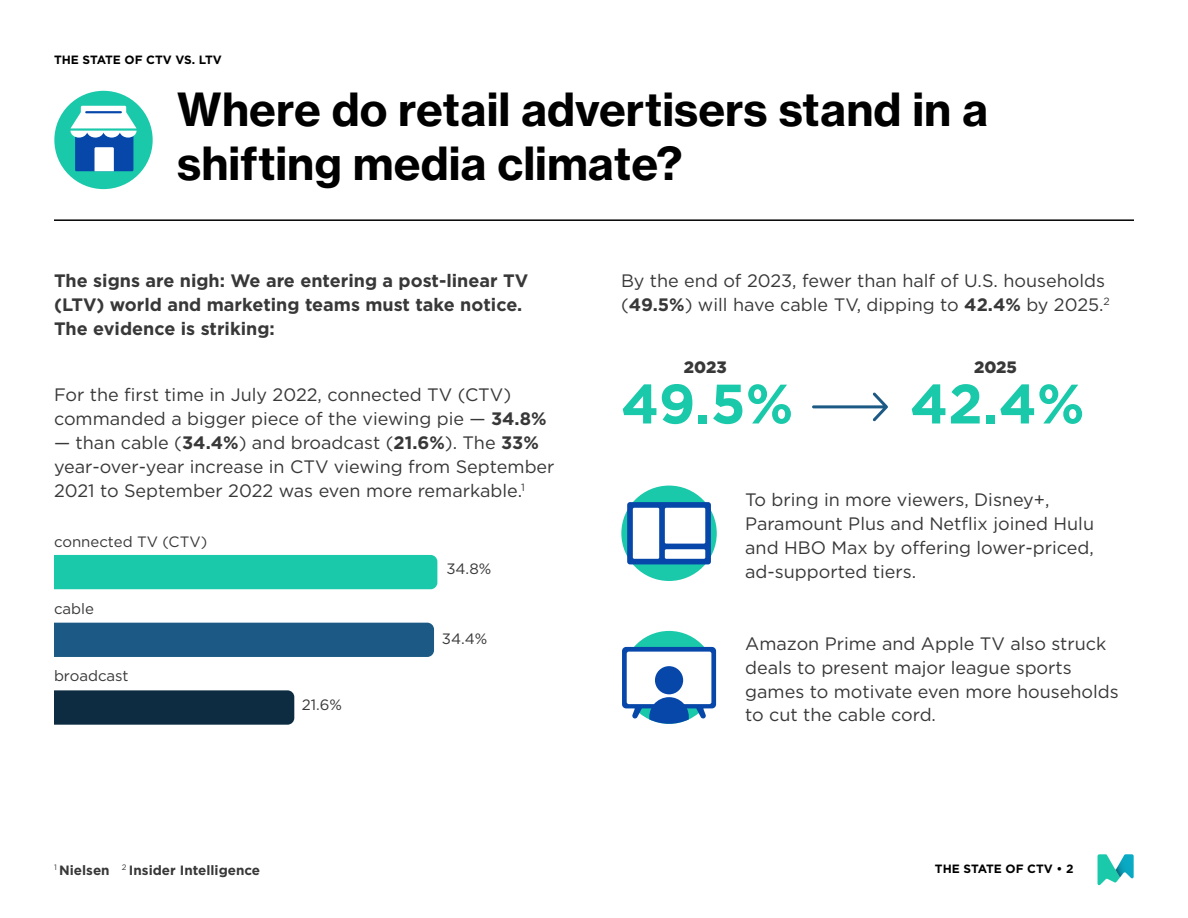
<style>
.page{position:relative;width:1188px;height:918px;background:#fff}
.page>*{position:absolute;margin:0;border:0;box-sizing:border-box;transform-origin:0 0}
.t1{font:700 55.5px "Gotham";color:#1ac9aa}
.t2{font:45px/54px "N Haas Grotesk TX Pro 75 Bd";color:#000}
.t3{font:18px/24px "Gotham";color:#383838}
.t4{font:700 18px/24px "Gotham";color:#383838}
.t5{font:900 16.5px "Gotham";color:#383838}
.t6{font:15px "Gotham";color:#383838}
.t7{font:700 13.5px "Gotham";color:#383838}
.t8{font:700 12px "Gotham";color:#000}
.s1{font-weight:700}
</style>
<div class="page">
<svg style="left:1098px;top:854px;width:36px;height:32px"></svg>
<hr style="left:54px;top:219px;width:1080px;height:2px;background:#000">
<div style="left:54px;top:91px;width:99px;height:98px;background:#1ac9aa;border-radius:50%"></div>
<div style="left:75px;top:132px;width:58px;height:39px;background:#0647a9"></div>
<svg style="left:95px;top:147px;width:19px;height:24px"></svg>
<div style="left:81px;top:106px;width:45px;height:7px;background:#fff"></div>
<hr style="left:86px;top:111px;width:35px;height:2px;background:#0647a9">
<svg style="left:70px;top:112px;width:67px;height:26px"></svg>
<div style="left:54px;top:555px;width:383px;height:34px;background:#1ac9aa"></div>
<div style="left:54px;top:623px;width:380px;height:34px;background:#1c5984"></div>
<div style="left:54px;top:690px;width:240px;height:35px;background:#0d2c41"></div>
<svg style="left:622px;top:631px;width:94px;height:93px"></svg>
<div style="left:655px;top:666px;width:28px;height:28px;background:#0647a9;border-radius:50%"></div>
<div style="left:621px;top:486px;width:96px;height:95px;background:#1ac9aa;border-radius:50%"></div>
<div style="left:627px;top:502px;width:84px;height:62px;background:#0647a9;border-radius:3px"></div>
<div style="left:665px;top:549px;width:40px;height:10px;background:#fff"></div>
<div style="left:665px;top:508px;width:40px;height:36px;background:#fff"></div>
<div style="left:633px;top:508px;width:26px;height:51px;background:#fff"></div>
<svg style="left:812px;top:392px;width:76px;height:29px"></svg>
<p class="t8" style="left:54px;top:51px;width:169px">THE STATE OF CTV VS. LTV</p>
<h2 class="t2" style="left:177px;top:82px;width:813px">Where do retail advertisers stand in a shifting media climate?</h2>
<p class="t4" style="left:54px;top:269px;width:476px">The signs are nigh: We are entering a post-linear TV (LTV) world and marketing teams must take notice.<br>The evidence is striking:</p>
<p class="t3" style="left:54px;top:382px;width:494px">For the first time in July 2022, connected TV (CTV) commanded a bigger piece of the viewing pie — <span class="s1">34.8%</span></p>
<p class="t3" style="left:54px;top:430px;width:502px">— than cable (<span class="s1">34.4%</span>) and broadcast (<span class="s1">21.6%</span>). The <span class="s1">33% </span>year-over-year increase in CTV viewing from September<br>2021 to September 2022 was even more remarkable.<sup>1</sup></p>
<p class="t6" style="left:54px;top:532px;width:155px">connected TV (CTV)</p>
<p class="t6" style="left:54px;top:600px;width:42px">cable</p>
<p class="t6" style="left:54px;top:666px;width:76px">broadcast</p>
<p class="t6" style="left:302px;top:695px;width:42px">21.6%</p>
<p class="t7" style="left:54px;top:861px;width:208px"><sup>1</sup> Nielsen <sup>2</sup> Insider Intelligence</p>
<p class="t6" style="left:446px;top:559px;width:46px">34.8%</p>
<p class="t6" style="left:442px;top:630px;width:47px">34.4%</p>
<p class="t3" style="left:621px;top:268px;width:490px">By the end of 2023, fewer than half of U.S. households (<span class="s1">49.5%</span>) will have cable TV, dipping to <span class="s1">42.4%</span> by 2025.<sup>2</sup></p>
<p class="t5" style="left:684px;top:355px;width:44px">2023</p>
<p class="t5" style="left:974px;top:355px;width:44px">2025</p>
<h1 class="t1" style="left:621px;top:367px;width:174px">49.5%</h1>
<h1 class="t1" style="left:910px;top:367px;width:176px">42.4%</h1>
<p class="t3" style="left:745px;top:487px;width:350px">To bring in more viewers, Disney+, Paramount Plus and Netflix joined Hulu and HBO Max by offering lower-priced, ad-supported tiers.</p>
<p class="t3" style="left:745px;top:631px;width:375px">Amazon Prime and Apple TV also struck deals to present major league sports games to motivate even more households to cut the cable cord.</p>
<p class="t8" style="left:935px;top:861px;width:140px">THE STATE OF CTV • 2</p>
</div>
